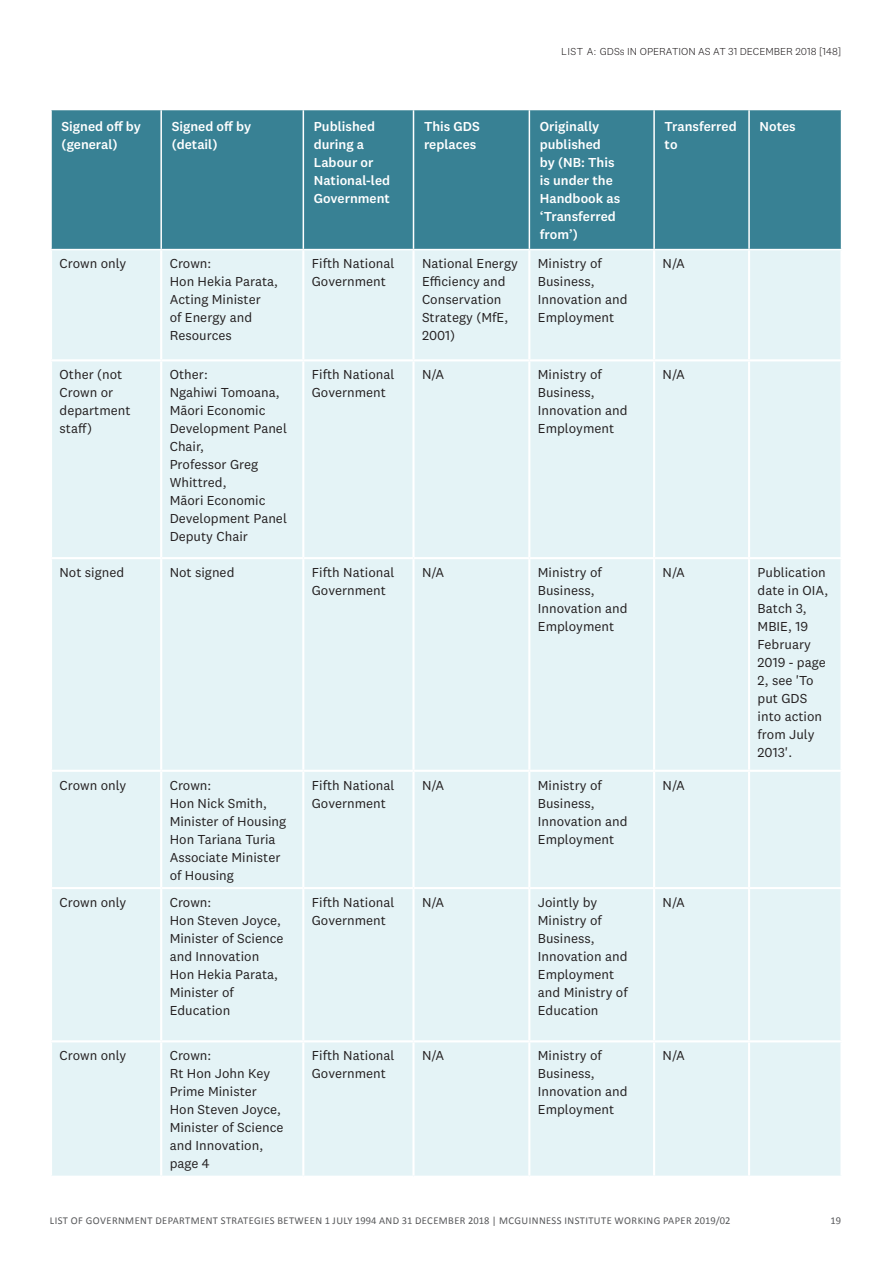
<style>
.page{position:relative;width:893px;height:1263px;background:#fff}
.page>*{position:absolute;margin:0;border:0;box-sizing:border-box;transform-origin:0 0}
.t1{font:13.5px/18px "National 2";color:#231f20}
.t2{font:500 13.5px/18px "National 2";color:#fff}
.t3{font:10.5px "Calibri";letter-spacing:.04em;color:#57585a}
.t4{font:300 10.5px "National 2";color:#231f20}
</style>
<div class="page">
<div style="left:52px;top:110px;width:789px;height:139px;background:#388194"></div>
<div style="left:52px;top:250px;width:788px;height:925px;background:#e4f3f6"></div>
<hr style="left:160px;top:110px;width:2px;height:139px;background:#fff">
<hr style="left:303px;top:110px;width:1px;height:139px;background:#fff">
<hr style="left:413px;top:110px;width:1px;height:139px;background:#fff">
<hr style="left:529px;top:110px;width:1px;height:139px;background:#fff">
<hr style="left:653px;top:110px;width:2px;height:139px;background:#fff">
<hr style="left:748px;top:110px;width:2px;height:139px;background:#fff">
<hr style="left:160px;top:250px;width:2px;height:109px;background:#fff">
<hr style="left:302px;top:250px;width:2px;height:109px;background:#fff">
<hr style="left:412px;top:250px;width:3px;height:109px;background:#fff">
<hr style="left:528px;top:250px;width:2px;height:109px;background:#fff">
<hr style="left:653px;top:250px;width:2px;height:109px;background:#fff">
<hr style="left:748px;top:250px;width:2px;height:109px;background:#fff">
<hr style="left:51px;top:359px;width:110px;height:2px;background:#fff">
<hr style="left:161px;top:359px;width:142px;height:2px;background:#fff">
<hr style="left:160px;top:361px;width:2px;height:196px;background:#fff">
<hr style="left:303px;top:359px;width:110px;height:2px;background:#fff">
<hr style="left:302px;top:361px;width:2px;height:196px;background:#fff">
<hr style="left:413px;top:359px;width:116px;height:2px;background:#fff">
<hr style="left:412px;top:361px;width:3px;height:196px;background:#fff">
<hr style="left:529px;top:359px;width:125px;height:2px;background:#fff">
<hr style="left:528px;top:361px;width:2px;height:196px;background:#fff">
<hr style="left:654px;top:359px;width:95px;height:2px;background:#fff">
<hr style="left:653px;top:361px;width:2px;height:196px;background:#fff">
<hr style="left:749px;top:359px;width:94px;height:2px;background:#fff">
<hr style="left:748px;top:361px;width:2px;height:196px;background:#fff">
<hr style="left:51px;top:557px;width:110px;height:2px;background:#fff">
<hr style="left:161px;top:557px;width:142px;height:2px;background:#fff">
<hr style="left:160px;top:559px;width:2px;height:211px;background:#fff">
<hr style="left:303px;top:557px;width:110px;height:2px;background:#fff">
<hr style="left:302px;top:559px;width:2px;height:211px;background:#fff">
<hr style="left:413px;top:557px;width:116px;height:2px;background:#fff">
<hr style="left:412px;top:559px;width:3px;height:211px;background:#fff">
<hr style="left:529px;top:557px;width:125px;height:2px;background:#fff">
<hr style="left:528px;top:559px;width:2px;height:211px;background:#fff">
<hr style="left:654px;top:557px;width:95px;height:2px;background:#fff">
<hr style="left:653px;top:559px;width:2px;height:211px;background:#fff">
<hr style="left:749px;top:557px;width:94px;height:2px;background:#fff">
<hr style="left:748px;top:559px;width:2px;height:211px;background:#fff">
<hr style="left:51px;top:770px;width:110px;height:2px;background:#fff">
<hr style="left:161px;top:770px;width:142px;height:2px;background:#fff">
<hr style="left:160px;top:772px;width:2px;height:115px;background:#fff">
<hr style="left:303px;top:770px;width:110px;height:2px;background:#fff">
<hr style="left:302px;top:772px;width:2px;height:115px;background:#fff">
<hr style="left:413px;top:770px;width:116px;height:2px;background:#fff">
<hr style="left:412px;top:772px;width:3px;height:115px;background:#fff">
<hr style="left:529px;top:770px;width:125px;height:2px;background:#fff">
<hr style="left:528px;top:772px;width:2px;height:115px;background:#fff">
<hr style="left:654px;top:770px;width:95px;height:2px;background:#fff">
<hr style="left:653px;top:772px;width:2px;height:115px;background:#fff">
<hr style="left:749px;top:770px;width:94px;height:2px;background:#fff">
<hr style="left:748px;top:772px;width:2px;height:115px;background:#fff">
<hr style="left:51px;top:887px;width:110px;height:2px;background:#fff">
<hr style="left:161px;top:887px;width:142px;height:2px;background:#fff">
<hr style="left:160px;top:889px;width:2px;height:151px;background:#fff">
<hr style="left:303px;top:887px;width:110px;height:2px;background:#fff">
<hr style="left:302px;top:889px;width:2px;height:151px;background:#fff">
<hr style="left:413px;top:887px;width:116px;height:2px;background:#fff">
<hr style="left:412px;top:889px;width:3px;height:151px;background:#fff">
<hr style="left:529px;top:887px;width:125px;height:2px;background:#fff">
<hr style="left:528px;top:889px;width:2px;height:151px;background:#fff">
<hr style="left:654px;top:887px;width:95px;height:2px;background:#fff">
<hr style="left:653px;top:889px;width:2px;height:151px;background:#fff">
<hr style="left:749px;top:887px;width:94px;height:2px;background:#fff">
<hr style="left:748px;top:889px;width:2px;height:151px;background:#fff">
<hr style="left:51px;top:1040px;width:110px;height:2px;background:#fff">
<hr style="left:161px;top:1040px;width:142px;height:2px;background:#fff">
<hr style="left:160px;top:1042px;width:2px;height:133px;background:#fff">
<hr style="left:303px;top:1040px;width:110px;height:2px;background:#fff">
<hr style="left:302px;top:1042px;width:2px;height:133px;background:#fff">
<hr style="left:413px;top:1040px;width:116px;height:2px;background:#fff">
<hr style="left:412px;top:1042px;width:3px;height:133px;background:#fff">
<hr style="left:529px;top:1040px;width:125px;height:2px;background:#fff">
<hr style="left:528px;top:1042px;width:2px;height:133px;background:#fff">
<hr style="left:654px;top:1040px;width:95px;height:2px;background:#fff">
<hr style="left:653px;top:1042px;width:2px;height:133px;background:#fff">
<hr style="left:749px;top:1040px;width:94px;height:2px;background:#fff">
<hr style="left:748px;top:1042px;width:2px;height:133px;background:#fff">
<p class="t4" style="left:561px;top:45px;width:282px">LIST A: GDSs IN OPERATION AS AT 31 DECEMBER 2018 [148]</p>
<p class="t2" style="left:62px;top:117px;width:81px">Signed off by (general)</p>
<p class="t2" style="left:172px;top:117px;width:81px">Signed off by (detail)</p>
<p class="t2" style="left:314px;top:117px;width:78px">Published during a<br>Labour or<br>National-led<br>Government</p>
<p class="t2" style="left:424px;top:117px;width:57px">This GDS replaces</p>
<p class="t2" style="left:540px;top:117px;width:82px">Originally published<br>by (NB: This is under the<br>Handbook as ‘Transferred from’)</p>
<p class="t2" style="left:665px;top:117px;width:74px">Transferred to</p>
<p class="t2" style="left:760px;top:117px;width:38px">Notes</p>
<p class="t1" style="left:60px;top:254px;width:68px">Crown only</p>
<p class="t1" style="left:170px;top:254px;width:110px">Crown:<br>Hon Hekia Parata,<br>Acting Minister<br>of Energy and<br>Resources</p>
<p class="t1" style="left:312px;top:254px;width:84px">Fifth National<br>Government</p>
<p class="t1" style="left:422px;top:254px;width:97px">National Energy<br>Efficiency and<br>Conservation<br>Strategy (MfE,<br>2001)</p>
<p class="t1" style="left:538px;top:254px;width:91px">Ministry of<br>Business,<br>Innovation and<br>Employment</p>
<p class="t1" style="left:663px;top:254px;width:24px">N/A</p>
<p class="t1" style="left:60px;top:365px;width:73px">Other (not<br>Crown or department staff)</p>
<p class="t1" style="left:170px;top:365px;width:119px">Other:<br>Ngahiwi Tomoana,<br>Māori Economic<br>Development Panel<br>Chair,<br>Professor Greg<br>Whittred,<br>Māori Economic<br>Development Panel<br>Deputy Chair</p>
<p class="t1" style="left:312px;top:365px;width:84px">Fifth National<br>Government</p>
<p class="t1" style="left:422px;top:365px;width:24px">N/A</p>
<p class="t1" style="left:538px;top:365px;width:91px">Ministry of<br>Business,<br>Innovation and<br>Employment</p>
<p class="t1" style="left:663px;top:365px;width:24px">N/A</p>
<p class="t1" style="left:60px;top:563px;width:66px">Not signed</p>
<p class="t1" style="left:170px;top:563px;width:66px">Not signed</p>
<p class="t1" style="left:312px;top:563px;width:84px">Fifth National<br>Government</p>
<p class="t1" style="left:422px;top:563px;width:24px">N/A</p>
<p class="t1" style="left:538px;top:563px;width:91px">Ministry of<br>Business,<br>Innovation and<br>Employment</p>
<p class="t1" style="left:663px;top:563px;width:24px">N/A</p>
<p class="t1" style="left:758px;top:563px;width:72px">Publication date in OIA,<br>Batch 3,<br>MBIE, 19<br>February<br>2019 - page<br>2, see 'To put GDS into action from July<br>2013'.</p>
<p class="t1" style="left:60px;top:776px;width:68px">Crown only</p>
<p class="t1" style="left:170px;top:776px;width:118px">Crown:<br>Hon Nick Smith,<br>Minister of Housing<br>Hon Tariana Turia<br>Associate Minister of Housing</p>
<p class="t1" style="left:312px;top:776px;width:84px">Fifth National<br>Government</p>
<p class="t1" style="left:422px;top:776px;width:24px">N/A</p>
<p class="t1" style="left:538px;top:776px;width:91px">Ministry of<br>Business,<br>Innovation and<br>Employment</p>
<p class="t1" style="left:663px;top:776px;width:24px">N/A</p>
<p class="t1" style="left:60px;top:893px;width:68px">Crown only</p>
<p class="t1" style="left:170px;top:893px;width:115px">Crown:<br>Hon Steven Joyce,<br>Minister of Science and Innovation<br>Hon Hekia Parata,<br>Minister of<br>Education</p>
<p class="t1" style="left:312px;top:893px;width:84px">Fifth National<br>Government</p>
<p class="t1" style="left:422px;top:893px;width:24px">N/A</p>
<p class="t1" style="left:538px;top:893px;width:91px">Jointly by<br>Ministry of<br>Business,<br>Innovation and<br>Employment and Ministry of<br>Education</p>
<p class="t1" style="left:663px;top:893px;width:24px">N/A</p>
<p class="t1" style="left:60px;top:1046px;width:68px">Crown only</p>
<p class="t1" style="left:170px;top:1046px;width:115px">Crown:<br>Rt Hon John Key<br>Prime Minister<br>Hon Steven Joyce,<br>Minister of Science and Innovation, page 4</p>
<p class="t1" style="left:312px;top:1046px;width:84px">Fifth National<br>Government</p>
<p class="t1" style="left:422px;top:1046px;width:24px">N/A</p>
<p class="t1" style="left:538px;top:1046px;width:91px">Ministry of<br>Business,<br>Innovation and<br>Employment</p>
<p class="t1" style="left:663px;top:1046px;width:24px">N/A</p>
<p class="t3" style="left:50px;top:1214px;width:682px">LIST OF GOVERNMENT DEPARTMENT STRATEGIES BETWEEN 1 JULY 1994 AND 31 DECEMBER 2018 | MCGUINNESS INSTITUTE WORKING PAPER 2019/02</p>
<p class="t3" style="left:831px;top:1214px;width:12px">19</p>
</div>
